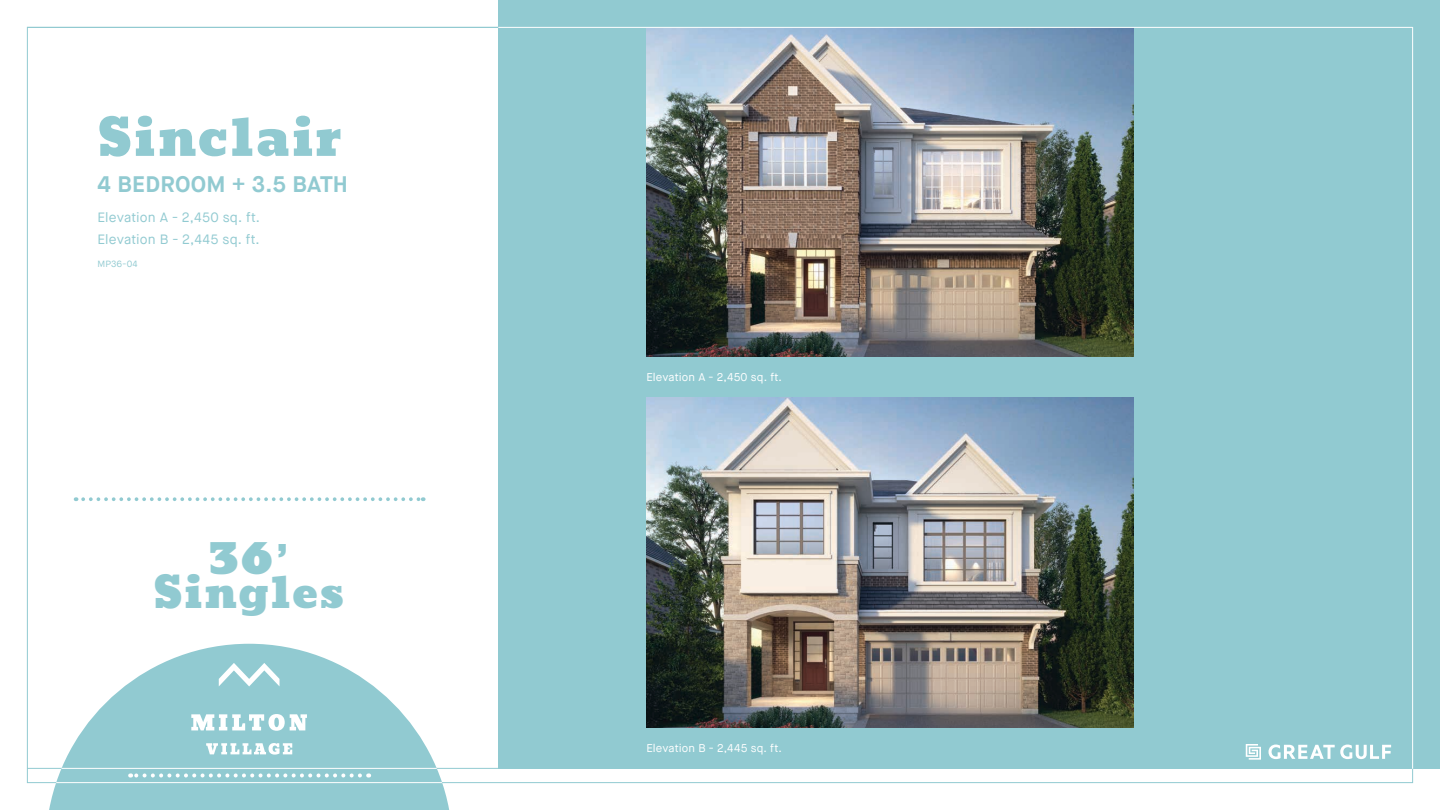
<style>
.page{position:relative;width:1440px;height:810px;background:#fff}
.page>*{position:absolute;margin:0;border:0;box-sizing:border-box;transform-origin:0 0}
.t1{font:50.55px "Bevan";letter-spacing:.03em;color:#91cad1}
.t2{font:48.6px "Bevan";color:#91cad1}
.t3{font:42.75px "Bevan";letter-spacing:.03em;color:#91cad1}
.t4{font:700 22.5px "Maison Neue";letter-spacing:.01em;color:#91cad1}
.t5{font:13.5px "Maison Neue";letter-spacing:.01em;color:#91cad1}
.Rendering_text_2{font:11.25px "Maison Neue";letter-spacing:.01em;color:#fff}
.t6{font:9px "Maison Neue";letter-spacing:.02em;color:#91cad1}
.s1{font-family:"Maison Neue";font-weight:700}
</style>
<div class="page">
<div style="left:498px;top:0;width:942px;height:769px;background:#91cad1"></div>
<svg style="left:1269px;top:745px;width:122px;height:14px"></svg>
<svg style="left:1246px;top:744px;width:15px;height:16px"></svg>
<hr style="left:27px;top:768px;width:1386px;height:1px;background:#91cad1">
<svg style="left:83px;top:497px;width:341px;height:4px"></svg>
<svg style="left:49px;top:644px;width:400px;height:166px;fill:#91cad1"></svg>
<svg style="left:130px;top:773px;width:230px;height:5px"></svg>
<hr style="left:49px;top:768px;width:400px;height:1px;background:#fff">
<hr style="left:49px;top:782px;width:400px;height:1px;background:#fff">
<svg style="left:219px;top:663px;width:61px;height:36px"></svg>
<svg style="left:206px;top:743px;width:86px;height:12px"></svg>
<svg style="left:191px;top:714px;width:116px;height:17px"></svg>
<img style="left:646px;top:28px;width:488px;height:329px">
<img style="left:646px;top:398px;width:488px;height:330px">
<hr style="left:27px;top:27px;width:1386px;height:1px;background:#91cad1">
<hr style="left:1412px;top:27px;width:1px;height:742px;background:#fff">
<hr style="left:498px;top:27px;width:915px;height:1px;background:#fff">
<p class="t1" style="left:98px;top:109px;width:246px">Sinclair</p>
<p class="t4" style="left:98px;top:170px;width:252px">4 BEDROOM + 3.5 BATH</p>
<p class="t5" style="left:97px;top:209px;width:164px">Elevation A - 2,450 sq. ft.</p>
<p class="t5" style="left:97px;top:231px;width:164px">Elevation B - 2,445 sq. ft.</p>
<p class="t6" style="left:97px;top:258px;width:42px">MP36-04</p>
<h2 class="t2" style="left:208px;top:529px;width:83px">36<span class="s1">’</span></h2>
<h3 class="t3" style="left:153px;top:568px;width:193px">Singles</h3>
<p class="Rendering_text_2" style="left:646px;top:370px;width:137px">Elevation A - 2,450 sq. ft.</p>
<p class="Rendering_text_2" style="left:646px;top:741px;width:137px">Elevation B - 2,445 sq. ft.</p>
</div>
